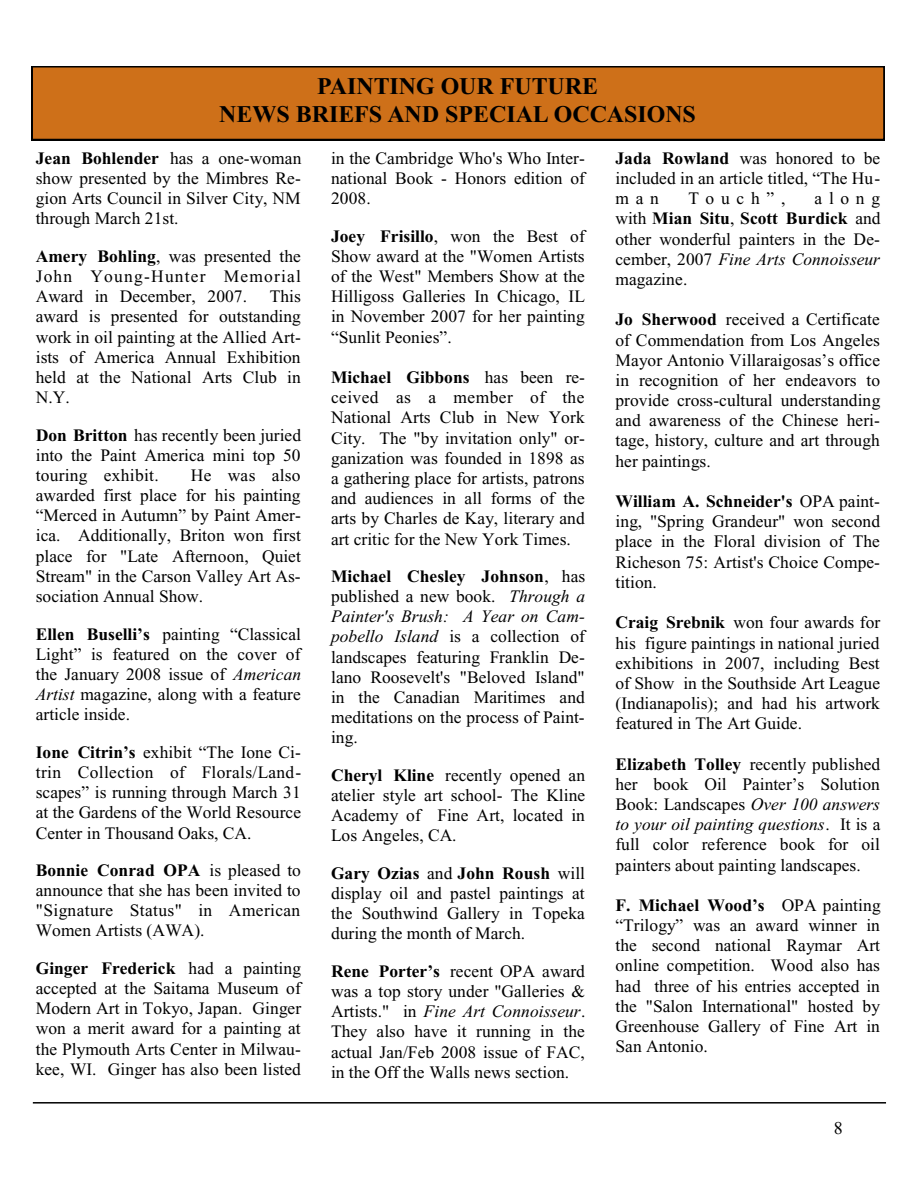
<style>
.page{position:relative;width:918px;height:1188px;background:#fff}
.page>*{position:absolute;margin:0;border:0;box-sizing:border-box;transform-origin:0 0}
.t1{font:700 24px/27.6px "Times New Roman";color:#000;text-align:center}
.t2{font:18px "Times New Roman";color:#000}
.t3{font:17.4px/20.2px "Times New Roman";color:#000;text-align:justify}
.s1{font-weight:700}
.s2{font-style:italic}
</style>
<div class="page">
<hr style="left:33px;top:1102px;width:853px;height:2px;background:#000">
<div style="left:32px;top:66px;width:853px;height:74px;background:#ce7019"></div>
<h1 class="t1" style="left:219px;top:72px;width:478px">PAINTING OUR FUTURE<br>NEWS BRIEFS AND SPECIAL OCCASIONS</h1>
<p class="t3" style="left:36px;top:148px;width:267px"><span class="s1">Jean Bohlender</span> has a one-woman show presented by the Mimbres Re&shy;gion Arts Council in Silver City, NM through March 21st.</p>
<p class="t3" style="left:36px;top:246px;width:267px"><span class="s1">Amery Bohling</span>, was presented the John Young-Hunter Memorial Award in December, 2007.</p>
<p class="t3" style="left:36px;top:286px;width:267px;text-indent:234px">This award is presented for outstanding work in oil painting at the Allied Art&shy;ists of America Annual Exhibition held at the National Arts Club in N.Y.</p>
<p class="t3" style="left:36px;top:425px;width:267px"><span class="s1">Don Britton</span> has recently been juried into the Paint America mini top 50 touring exhibit.</p>
<p class="t3" style="left:36px;top:465px;width:267px;text-indent:155px">He was also awarded first place for his painting “Merced in Autumn” by Paint Amer&shy;ica. Additionally, Briton won first place for "Late Afternoon, Quiet Stream" in the Carson Valley Art As&shy;sociation Annual Show.</p>
<p class="t3" style="left:36px;top:624px;width:267px"><span class="s1">Ellen Buselli’s</span> painting “Classical Light” is featured on the cover of the January 2008 issue of <span class="s2">American Artist</span> magazine, along with a feature article inside.</p>
<p class="t3" style="left:36px;top:742px;width:267px"><span class="s1">Ione Citrin’s</span> exhibit “The Ione Ci&shy;trin Collection of Florals/Land&shy;scapes” is running through March 31 at the Gardens of the World Resource Center in Thousand Oaks, CA.</p>
<p class="t3" style="left:36px;top:860px;width:267px"><span class="s1">Bonnie Conrad OPA</span> is pleased to announce that she has been invited to "Signature Status" in American Women Artists (AWA).</p>
<p class="t3" style="left:36px;top:958px;width:267px"><span class="s1">Ginger Frederick</span> had a painting accepted at the Saitama Museum of Modern Art in Tokyo, Japan. Ginger won a merit award for a painting at the Plymouth Arts Center in Milwau&shy;kee, WI. Ginger has also been listed</p>
<p class="t3" style="left:331px;top:148px;width:255px">in the Cambridge Who's Who Inter&shy;national Book - Honors edition of 2008.</p>
<p class="t3" style="left:331px;top:226px;width:256px"><span class="s1">Joey Frisillo</span>, won the Best of Show award at the "Women Artists of the West" Members Show at the Hilligoss Galleries In Chicago, IL in November 2007 for her painting “Sunlit Peonies”.</p>
<p class="t3" style="left:331px;top:367px;width:255px"><span class="s1">Michael Gibbons</span> has been re&shy;ceived as a member of the National Arts Club in New York City. The "by invitation only" or&shy;ganization was founded in 1898 as a gathering place for artists, patrons and audiences in all forms of the arts by Charles de Kay, literary and art critic for the New York Times.</p>
<p class="t3" style="left:331px;top:566px;width:256px"><span class="s1">Michael Chesley Johnson</span>, has published a new book. <span class="s2">Through a Painter's Brush: A Year on Cam&shy;pobello Island</span> is a collection of landscapes featuring Franklin De&shy;lano Roosevelt's "Beloved Island" in the Canadian Maritimes and meditations on the process of Paint&shy;ing.</p>
<p class="t3" style="left:331px;top:765px;width:256px"><span class="s1">Cheryl Kline</span> recently opened an atelier style art school- The Kline Academy of Fine Art, located in Los Angeles, CA.</p>
<p class="t3" style="left:331px;top:863px;width:255px"><span class="s1">Gary Ozias</span> and <span class="s1">John Roush</span> will display oil and pastel paintings at the Southwind Gallery in Topeka during the month of March.</p>
<p class="t3" style="left:331px;top:961px;width:256px"><span class="s1">Rene Porter’s</span> recent OPA award was a top story under "Galleries &amp; Artists." in <span class="s2">Fine Art Connoisseur</span>.<br>They also have it running in the actual Jan/Feb 2008 issue of FAC, in the Off the Walls news section.</p>
<p class="t3" style="left:616px;top:148px;width:266px"><span class="s1">Jada Rowland</span> was honored to be included in an article titled, “The Hu&shy;man</p>
<p class="t3" style="left:616px;top:188px;width:266px;text-indent:199px">along with <span class="s1">Mian Situ</span>, <span class="s1">Scott Burdick</span> and other wonderful painters in the De&shy;cember, 2007 <span class="s2">Fine Arts Connoisseur </span>magazine.</p>
<p class="t3" style="left:616px;top:310px;width:266px"><span class="s1">Jo Sherwood</span> received a Certificate of Commendation from Los Angeles Mayor Antonio Villaraigosas’s office in recognition of her endeavors to provide cross-cultural understanding and awareness of the Chinese heri&shy;tage, history, culture and art through her paintings.</p>
<p class="t3" style="left:616px;top:491px;width:266px"><span class="s1">William A. Schneider's</span> OPA paint&shy;ing, "Spring Grandeur" won second place in the Floral division of The Richeson 75: Artist's Choice Compe&shy;tition.</p>
<p class="t3" style="left:616px;top:613px;width:266px"><span class="s1">Craig Srebnik</span> won four awards for his figure paintings in national juried exhibitions in 2007, including Best of Show in the Southside Art League (Indianapolis); and had his artwork featured in The Art Guide.</p>
<p class="t3" style="left:616px;top:754px;width:266px"><span class="s1">Elizabeth Tolley</span> recently published her book Oil Painter’s Solution Book: Landscapes <span class="s2">Over 100 answers to your oil painting questions</span>. It is a full color reference book for oil painters about painting landscapes.</p>
<p class="t3" style="left:616px;top:895px;width:267px"><span class="s1">F. Michael Wood’s</span> OPA painting “Trilogy” was an award winner in the second national Raymar Art online competition. Wood also has had three of his entries accepted in the "Salon International" hosted by Greenhouse Gallery of Fine Art in San Antonio.</p>
<p class="t3" style="left:688px;top:188px;width:99px">Touch”,</p>
<p class="t2" style="left:834px;top:1119px;width:10px">8</p>
</div>
